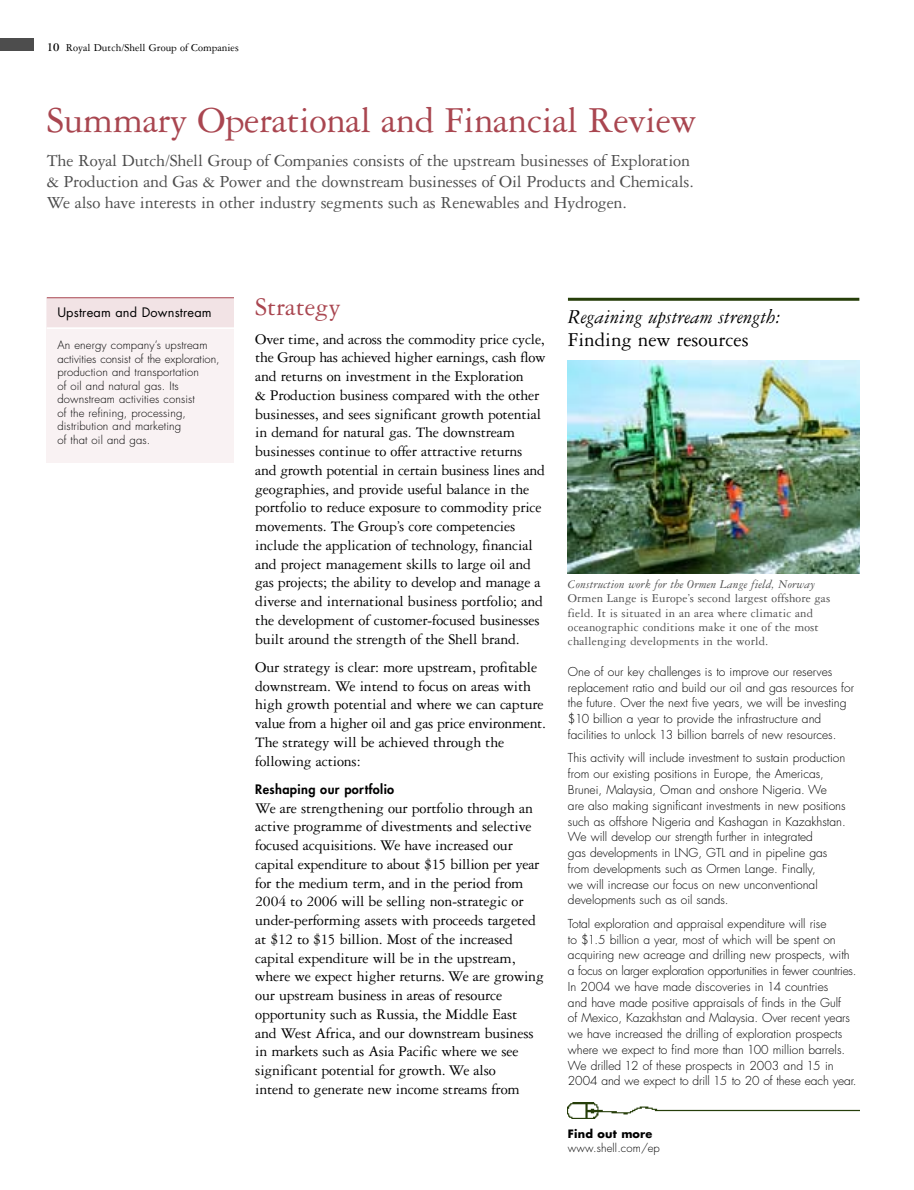
<style>
.page{position:relative;width:914px;height:1190px;background:#fff}
.page>*{position:absolute;margin:0;border:0;box-sizing:border-box;transform-origin:0 0}
.t1{font:39px "Garamond Three";letter-spacing:-.01em;color:#a94650}
.t2{font:27px "Garamond Three";color:#a94650}
.t3{font:italic 21px "Garamond Three";color:#000}
.t4{font:21px "Garamond Three";color:#000}
.t5{font:18px/21px "Garamond Three";letter-spacing:-.01em;color:#4d4d4d}
.t6{font:15.75px/18.8px "Garamond Three";letter-spacing:-.01em;color:#000}
.t7{font:12.75px/14.2px "Garamond Three";letter-spacing:.01em;color:#4d4d4d}
.t8{font:italic 12.75px "Garamond Three";letter-spacing:.01em;color:#4d4d4d}
.t9{font:800 12.75px "Futura";letter-spacing:.03em;color:#000}
.t10{font:12.75px "Futura";letter-spacing:.01em;color:#000}
.t11{font:300 12px/15.8px "Futura";color:#000}
.t12{font:300 11.25px/13.5px "Futura";letter-spacing:.01em;color:#000}
.t13{font:11.25px "Garamond Three";color:#000}
.t14{font:700 11.25px "Futura";letter-spacing:.015em;color:#000}
.s1{font-weight:700;font-size:12.75px}
</style>
<div class="page">
<div style="left:0;top:38px;width:34px;height:13px;background:#4d4d4d"></div>
<div style="left:47px;top:298px;width:187px;height:164px;background:#f9f2f3"></div>
<div style="left:47px;top:298px;width:187px;height:19px;background:#f2e3e5"></div>
<div style="left:47px;top:317px;width:187px;height:10px;background:#f2e3e5"></div>
<hr style="left:47px;top:327px;width:187px;height:2px;background:#fff">
<hr style="left:47px;top:297px;width:187px;height:1px;background:#a94650">
<hr style="left:568px;top:298px;width:291px;height:3px;background:#263e0a">
<img style="left:568px;top:361px;width:291px;height:212px">
<img style="left:568px;top:1102px;width:291px;height:16px">
<p class="t13" style="left:47px;top:44px;width:193px"><span class="s1">10</span> Royal Dutch/Shell Group of Companies</p>
<h1 class="t1" style="left:47px;top:106px;width:651px">Summary Operational and Financial Review</h1>
<p class="t5" style="left:47px;top:152px;width:648px">The Royal Dutch/Shell Group of Companies consists of the upstream businesses of Exploration &amp; Production and Gas &amp; Power and the downstream businesses of Oil Products and Chemicals.<br>We also have interests in other industry segments such as Renewables and Hydrogen.</p>
<p class="t10" style="left:57px;top:306px;width:156px">Upstream and Downstream</p>
<p class="t12" style="left:57px;top:339px;width:164px">An energy company’s upstream activities consist of the exploration, production and transportation<br>of oil and natural gas. Its downstream activities consist<br>of the refining, processing, distribution and marketing<br>of that oil and gas.</p>
<h2 class="t2" style="left:255px;top:298px;width:87px">Strategy</h2>
<p class="t6" style="left:255px;top:331px;width:292px">Over time, and across the commodity price cycle, the Group has achieved higher earnings, cash flow and returns on investment in the Exploration<br>&amp; Production business compared with the other businesses, and sees significant growth potential in demand for natural gas. The downstream businesses continue to offer attractive returns and growth potential in certain business lines and geographies, and provide useful balance in the portfolio to reduce exposure to commodity price movements. The Group’s core competencies include the application of technology, financial and project management skills to large oil and gas projects; the ability to develop and manage a diverse and international business portfolio; and the development of customer-focused businesses built around the strength of the Shell brand.</p>
<p class="t6" style="left:255px;top:659px;width:292px">Our strategy is clear: more upstream, profitable downstream. We intend to focus on areas with high growth potential and where we can capture value from a higher oil and gas price environment.<br>The strategy will be achieved through the following actions:</p>
<p class="t9" style="left:255px;top:783px;width:140px">Reshaping our portfolio</p>
<p class="t6" style="left:255px;top:799px;width:290px">We are strengthening our portfolio through an active programme of divestments and selective focused acquisitions. We have increased our capital expenditure to about $15 billion per year for the medium term, and in the period from 2004 to 2006 will be selling non-strategic or under-performing assets with proceeds targeted at $12 to $15 billion. Most of the increased capital expenditure will be in the upstream, where we expect higher returns. We are growing our upstream business in areas of resource opportunity such as Russia, the Middle East<br>and West Africa, and our downstream business in markets such as Asia Pacific where we see significant potential for growth. We also<br>intend to generate new income streams from</p>
<h3 class="t3" style="left:568px;top:309px;width:214px">Regaining upstream strength:</h3>
<h3 class="t4" style="left:568px;top:332px;width:182px">Finding new resources</h3>
<p class="t8" style="left:568px;top:580px;width:249px">Construction work for the Ormen Lange field, Norway</p>
<p class="t7" style="left:568px;top:592px;width:264px">Ormen Lange is Europe’s second largest offshore gas field. It is situated in an area where climatic and oceanographic conditions make it one of the most challenging developments in the world.</p>
<p class="t11" style="left:568px;top:664px;width:287px">One of our key challenges is to improve our reserves replacement ratio and build our oil and gas resources for the future. Over the next five years, we will be investing $10 billion a year to provide the infrastructure and facilities to unlock 13 billion barrels of new resources.</p>
<p class="t11" style="left:568px;top:751px;width:279px">This activity will include investment to sustain production from our existing positions in Europe, the Americas, Brunei, Malaysia, Oman and onshore Nigeria. We are also making significant investments in new positions such as offshore Nigeria and Kashagan in Kazakhstan.<br>We will develop our strength further in integrated<br>gas developments in LNG, GTL and in pipeline gas from developments such as Ormen Lange. Finally,<br>we will increase our focus on new unconventional developments such as oil sands.</p>
<p class="t11" style="left:568px;top:916px;width:290px">Total exploration and appraisal expenditure will rise<br>to $1.5 billion a year, most of which will be spent on acquiring new acreage and drilling new prospects, with a focus on larger exploration opportunities in fewer countries.<br>In 2004 we have made discoveries in 14 countries<br>and have made positive appraisals of finds in the Gulf<br>of Mexico, Kazakhstan and Malaysia. Over recent years we have increased the drilling of exploration prospects where we expect to find more than 100 million barrels.<br>We drilled 12 of these prospects in 2003 and 15 in 2004 and we expect to drill 15 to 20 of these each year.</p>
<p class="t14" style="left:568px;top:1128px;width:86px">Find out more</p>
<p class="t12" style="left:568px;top:1142px;width:93px">www.shell.com/ep</p>
</div>
